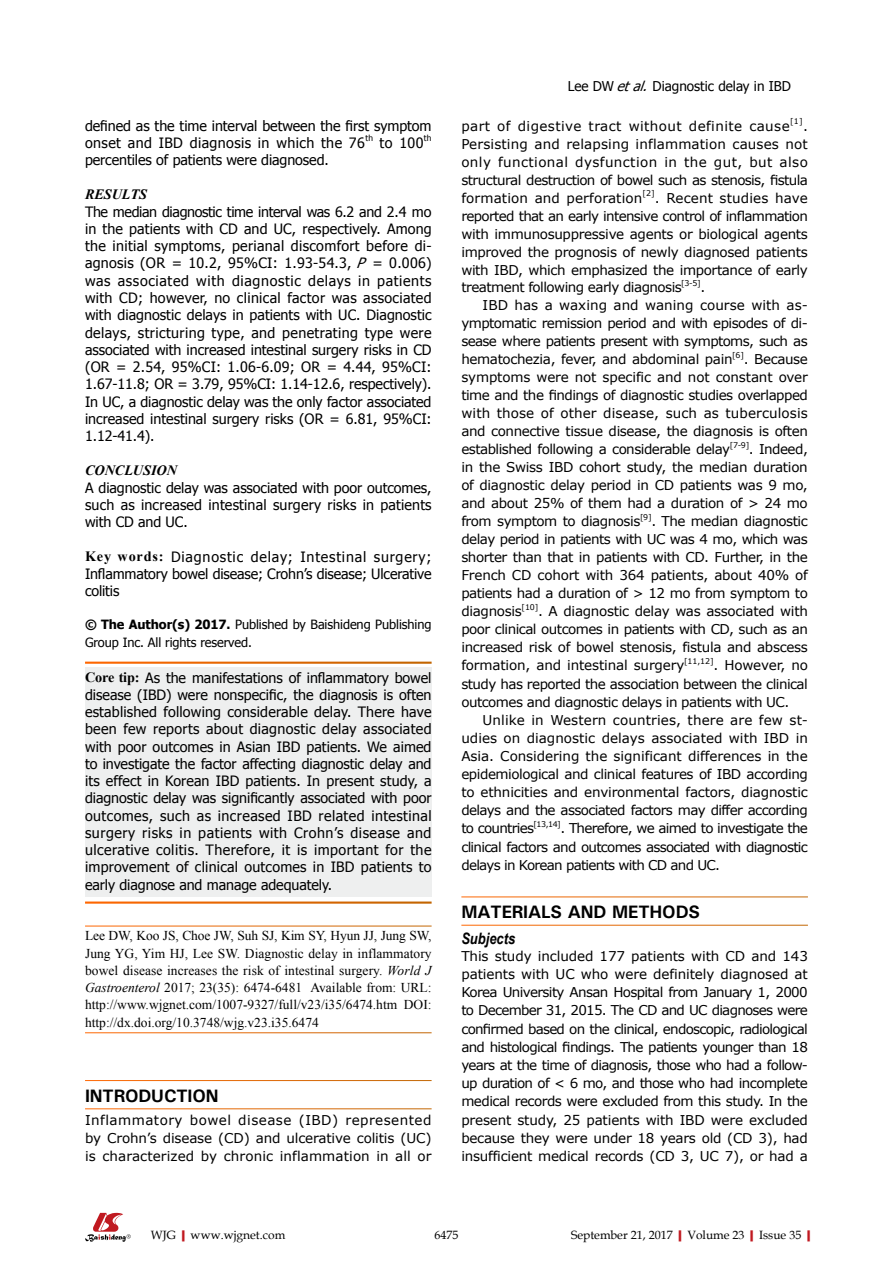
<style>
.page{position:relative;width:893px;height:1263px;background:#fff}
.page>*{position:absolute;margin:0;border:0;box-sizing:border-box;transform-origin:0 0}
.t1{font:700 18px "Univers";letter-spacing:-.01em;color:#000}
.t2{font:italic 700 15.75px "Arial Narrow";color:#000}
.t3{font:14.25px/17.2px "Tahoma";color:#000}
.t4{font:13.5px/18px "Verdana";letter-spacing:-.03em;color:#000;text-align:justify}
.t5{font:13.5px/17.2px "Times New Roman";color:#000;text-align:justify}
.t6{font:13.5px "Verdana";letter-spacing:-.05em;color:#000}
.t7{font:13.5px "Verdana";letter-spacing:-.005em;color:#000}
.t8{font:13.5px "Verdana";color:#000}
.t9{font:13.5px "Verdana";letter-spacing:.03em;color:#000}
.t10{font:13.5px "Verdana";letter-spacing:.01em;color:#000}
.t11{font:13.5px "Verdana";letter-spacing:.005em;color:#000}
.t12{font:13.5px "Tahoma";color:#000}
.t13{font:13.5px "Verdana";letter-spacing:-.01em;color:#000}
.t14{font:13.5px "Verdana";letter-spacing:-.055em;color:#000}
.t15{font:12.75px/18px "Tahoma";letter-spacing:-.005em;color:#000}
.t16{font:12px "Book Antiqua";color:#000}
.t17{font:8.25px "Tahoma";color:#000}
.t18{font:7.8px "Verdana";letter-spacing:-.025em;color:#000}
.s1{font-family:"Times New Roman";font-weight:700;font-style:italic}
.s2{font-style:italic}
.s3{font-family:"Times New Roman";font-weight:700}
.s4{font-weight:700}
.s5{font-weight:700;color:#c01920}
</style>
<div class="page">
<div style="left:85px;top:668px;width:347px;height:229px;background:#eeefef"></div>
<svg style="left:85px;top:1213px;width:46px;height:29px"></svg>
<p class="t3" style="left:85px;top:117px;width:348px">defined as the time interval between the first symptom onset and IBD diagnosis in which the 76</p>
<p class="t17" style="left:365px;top:133px;width:9px">th</p>
<p class="t3" style="left:380px;top:134px;width:45px">to 100</p>
<p class="t17" style="left:424px;top:133px;width:9px">th</p>
<p class="t3" style="left:85px;top:151px;width:245px">percentiles of patients were diagnosed.</p>
<p class="t3" style="left:85px;top:184px;width:348px"><span class="s1">RESULTS<br></span>The median diagnostic time interval was 6.2 and 2.4 mo in the patients with CD and UC, respectively. Among the initial symptoms, perianal discomfort before di&shy;agnosis (OR = 10.2, 95%CI: 1.93-54.3, <span class="s2">P</span> = 0.006) was associated with diagnostic delays in patients with CD; however, no clinical factor was associated with diagnostic delays in patients with UC. Diagnostic delays, stricturing type, and penetrating type were associated with increased intestinal surgery risks in CD (OR = 2.54, 95%CI: 1.06-6.09; OR = 4.44, 95%CI:<br>1.67-11.8; OR = 3.79, 95%CI: 1.14-12.6, respectively).<br>In UC, a diagnostic delay was the only factor associated increased intestinal surgery risks (OR = 6.81, 95%CI:<br>1.12-41.4).</p>
<p class="t3" style="left:85px;top:460px;width:348px"><span class="s1">CONCLUSION<br></span>A diagnostic delay was associated with poor outcomes, such as increased intestinal surgery risks in patients with CD and UC.</p>
<p class="t3" style="left:85px;top:547px;width:348px;text-align:justify"><span class="s3">Key words:</span> Diagnostic delay; Intestinal surgery; Inflammatory bowel disease; Crohn’s disease; Ulcerative colitis</p>
<p class="t15" style="left:85px;top:615px;width:348px"><span class="s4">© The Author(s) 2017.</span> Published by Baishideng Publishing<br>Group Inc. All rights reserved.</p>
<p class="t3" style="left:85px;top:668px;width:348px;text-align:justify"><span class="s3">Core tip:</span> As the manifestations of inflammatory bowel disease (IBD) were nonspecific, the diagnosis is often established following considerable delay. There have been few reports about diagnostic delay associated with poor outcomes in Asian IBD patients. We aimed to investigate the factor affecting diagnostic delay and its effect in Korean IBD patients. In present study, a diagnostic delay was significantly associated with poor outcomes, such as increased IBD related intestinal surgery risks in patients with Crohn’s disease and ulcerative colitis. Therefore, it is important for the improvement of clinical outcomes in IBD patients to early diagnose and manage adequately.</p>
<p class="t5" style="left:85px;top:927px;width:348px">Lee DW, Koo JS, Choe JW, Suh SJ, Kim SY, Hyun JJ, Jung SW, Jung YG, Yim HJ, Lee SW. Diagnostic delay in inflammatory bowel disease increases the risk of intestinal surgery. <span class="s2">World J Gastroenterol</span> 2017; 23(35): 6474-6481 Available from: URL: http://www.wjgnet.com/1007-9327/full/v23/i35/6474.htm DOI: http://dx.doi.org/10.3748/wjg.v23.i35.6474</p>
<p class="t1" style="left:85px;top:1084px;width:135px">INTRODUCTION</p>
<p class="t4" style="left:85px;top:1111px;width:348px">Inflammatory bowel disease (IBD) represented by Crohn’s disease (CD) and ulcerative colitis (UC) is characterized by chronic inflammation in all or</p>
<p class="t12" style="left:568px;top:77px;width:225px">Lee DW <span class="s2">etal.</span>Diagnostic delay in IBD</p>
<p class="t9" style="left:461px;top:117px;width:330px">part of digestive tract without definite cause</p>
<p class="t18" style="left:790px;top:116px;width:14px">[1]</p>
<p class="t4" style="left:461px;top:116px;width:348px;text-indent:342px">.<br>Persisting and relapsing inflammation causes not only functional dysfunction in the gut, but also structural destruction of bowel such as stenosis, fistula formation and perforation</p>
<p class="t18" style="left:642px;top:188px;width:14px">[2]</p>
<p class="t4" style="left:461px;top:188px;width:348px;text-indent:194px">. Recent studies have reported that an early intensive control of inflammation with immunosuppressive agents or biological agents improved the prognosis of newly diagnosed patients with IBD, which emphasized the importance of early treatment following early diagnosis</p>
<p class="t18" style="left:681px;top:278px;width:21px">[3-5]</p>
<p class="t4" style="left:700px;top:278px;width:6px">.</p>
<p class="t11" style="left:483px;top:297px;width:327px">IBD has a waxing and waning course with as-</p>
<p class="t4" style="left:461px;top:314px;width:348px">ymptomatic remission period and with episodes of di-</p>
<p class="t6" style="left:461px;top:333px;width:348px">sease where patients present with symptoms, such as</p>
<p class="t4" style="left:461px;top:350px;width:273px">hematochezia, fever, and abdominal pain</p>
<p class="t18" style="left:732px;top:350px;width:13px">[6]</p>
<p class="t4" style="left:461px;top:350px;width:348px;text-indent:282px">. Because symptoms were not specific and not constant over time and the findings of diagnostic studies overlapped with those of other disease, such as tuberculosis and connective tissue disease, the diagnosis is often established following a considerable delay</p>
<p class="t18" style="left:730px;top:440px;width:21px">[7-9]</p>
<p class="t4" style="left:461px;top:440px;width:348px;text-indent:288px">. Indeed, in the Swiss IBD cohort study, the median duration of diagnostic delay period in CD patients was 9 mo, and about 25% of them had a duration of &gt; 24 mo from symptom to diagnosis</p>
<p class="t18" style="left:640px;top:512px;width:13px">[9]</p>
<p class="t4" style="left:461px;top:512px;width:348px;text-indent:190px">. The median diagnostic delay period in patients with UC was 4 mo, which was shorter than that in patients with CD. Further, in the French CD cohort with 364 patients, about 40% of patients had a duration of &gt; 12 mo from symptom to diagnosis</p>
<p class="t18" style="left:522px;top:602px;width:18px">[10]</p>
<p class="t4" style="left:461px;top:602px;width:348px;text-indent:77px">. A diagnostic delay was associated with poor clinical outcomes in patients with CD, such as an increased risk of bowel stenosis, fistula and abscess formation, and intestinal surgery</p>
<p class="t18" style="left:684px;top:656px;width:31px">[11,12]</p>
<p class="t13" style="left:713px;top:657px;width:96px">. However, no</p>
<p class="t4" style="left:461px;top:674px;width:348px">study has reported the association between the clinical</p>
<p class="t4" style="left:461px;top:692px;width:330px">outcomes and diagnostic delays in patients with UC.</p>
<p class="t10" style="left:483px;top:711px;width:327px">Unlike in Western countries, there are few st-</p>
<p class="t8" style="left:461px;top:729px;width:348px">udies on diagnostic delays associated with IBD in</p>
<p class="t7" style="left:461px;top:747px;width:348px">Asia. Considering the significant differences in the</p>
<p class="t4" style="left:461px;top:765px;width:348px">epidemiological and clinical features of IBD according</p>
<p class="t4" style="left:461px;top:783px;width:348px">to ethnicities and environmental factors, diagnostic</p>
<p class="t6" style="left:461px;top:802px;width:348px">delays and the associated factors may differ according</p>
<p class="t14" style="left:461px;top:820px;width:74px">to countries</p>
<p class="t18" style="left:533px;top:819px;width:29px">[13,14]</p>
<p class="t4" style="left:461px;top:819px;width:348px;text-indent:99px">. Therefore, we aimed to investigate the clinical factors and outcomes associated with diagnostic delays in Korean patients with CD and UC.</p>
<p class="t1" style="left:461px;top:901px;width:240px">MATERIALS AND METHODS</p>
<p class="t2" style="left:461px;top:926px;width:55px">Subjects</p>
<p class="t4" style="left:461px;top:946px;width:348px">This study included 177 patients with CD and 143 patients with UC who were definitely diagnosed at Korea University Ansan Hospital from January 1, 2000 to December 31, 2015. The CD and UC diagnoses were confirmed based on the clinical, endoscopic, radiological and histological findings. The patients younger than 18 years at the time of diagnosis, those who had a follow&shy;up duration of &lt; 6 mo, and those who had incomplete medical records were excluded from this study. In the present study, 25 patients with IBD were excluded because they were under 18 years old (CD 3), had insufficient medical records (CD 3, UC 7), or had a</p>
<p class="t16" style="left:151px;top:1226px;width:136px">WJG<span class="s5">|</span>www.wjgnet.com</p>
<p class="t16" style="left:434px;top:1226px;width:25px">6475</p>
<p class="t16" style="left:571px;top:1226px;width:246px">September 21, 2017<span class="s5">|</span>Volume 23<span class="s5">|</span>Issue 35<span class="s5">|</span></p>
</div>
